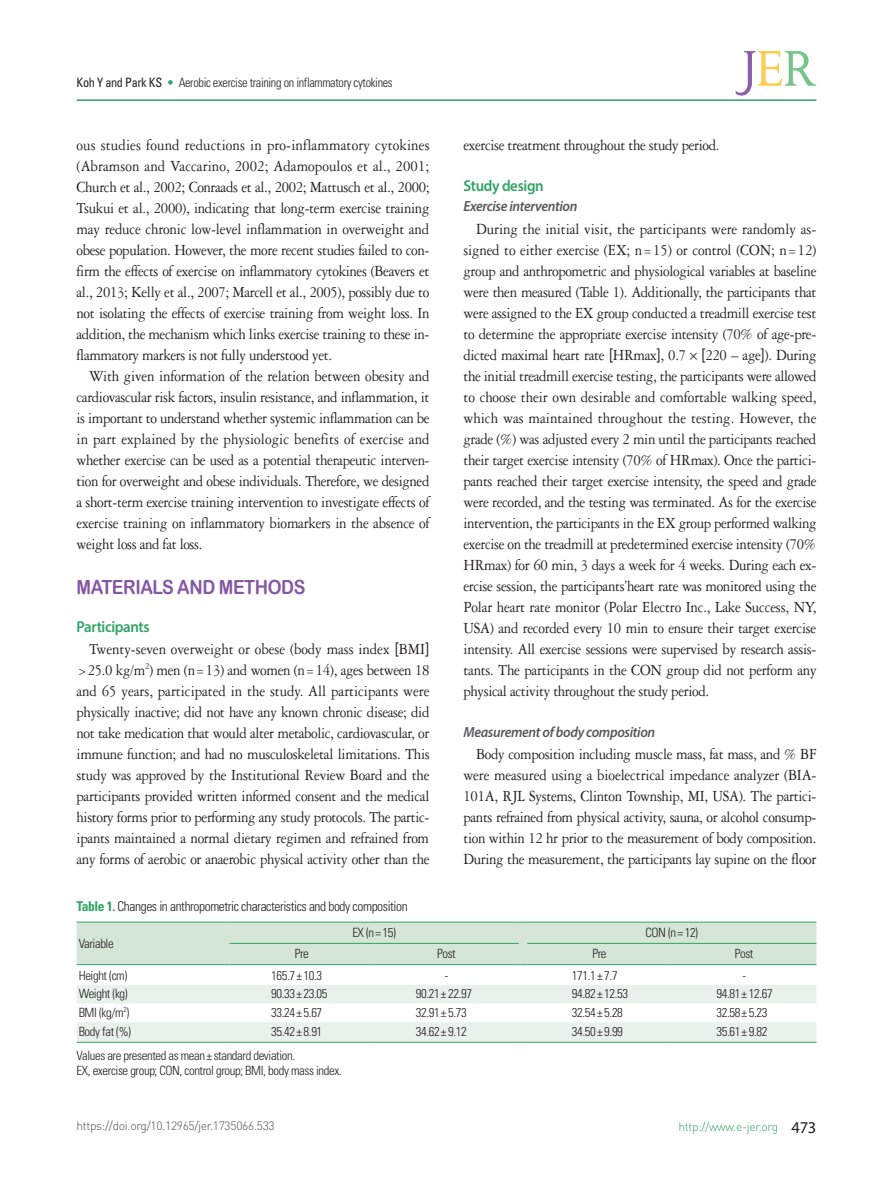
<style>
.page{position:relative;width:893px;height:1191px;background:#fff}
.page>*{position:absolute;margin:0;border:0;box-sizing:border-box;transform-origin:0 0}
.본문_대제목{font:19.5px "Arial Rounded MT Bold";letter-spacing:-.025em;color:#8458a4;scale:.9 1}
.본문_영문{font:16.5px/21px "Garamond 3 LT Std";letter-spacing:-.025em;color:#231f20;text-align:justify;scale:.9 1}
.본문_중제목{font:600 15.75px "Myriad Pro";letter-spacing:-.025em;color:#30a463;scale:.95 1}
.본문_소제목{font:italic 600 14.7px "Myriad Pro";letter-spacing:-.025em;color:#57585a;scale:.95 1}
.표제목_그림설명{font:300 condensed 13.5px "Univers LT Std";letter-spacing:-.03em;color:#231f20}
.하시라{font:300 condensed 12.9px "Univers LT Std";letter-spacing:-.025em;color:#231f20;scale:.95 1}
.표본문{font:300 condensed 12.75px "Univers LT Std";letter-spacing:-.03em;color:#231f20}
.t1{font:300 12px "DIN Pro";letter-spacing:-.025em;color:#4b4c4d}
.t2{font:300 12px "DIN Pro";letter-spacing:-.025em;color:#30a463}
.s1{font-weight:400}
.s2{color:#30a463}
.s3{font-family:"Segoe UI"}
.s4{font-family:"Minion Pro";font-size:15.3px}
.s5{font-weight:700;color:#30a463}
.s6{font-family:"Myriad Pro";font-weight:400;font-size:16.5px;color:#231f20}
</style>
<div class="page">
<svg style="left:736px;top:51px;width:80px;height:45px"></svg>
<hr style="left:77px;top:99px;width:739px;height:2px;background:#30a463">
<svg style="left:77px;top:922px;width:739px;height:43px;background:#cde2d1"></svg>
<hr style="left:527px;top:964px;width:145px;height:1px;background:#30a463">
<hr style="left:672px;top:964px;width:144px;height:1px;background:#30a463">
<svg style="left:77px;top:985px;width:739px;height:58px"></svg>
<hr style="left:527px;top:1042px;width:145px;height:1px;background:#30a463">
<hr style="left:672px;top:1042px;width:144px;height:1px;background:#30a463">
<p class="하시라" style="left:77px;top:74px;width:334px"><span class="s1">Koh Y and Park KS</span> <span class="s2">•</span> Aerobic exercise training on inflammatory cytokines</p>
<p class="본문_영문" style="left:77px;top:134px;width:394px">ous studies found reductions in pro-inflammatory cytokines (Abramson and Vaccarino, 2002; Adamopoulos et al., 2001; Church et al., 2002; Conraads et al., 2002; Mattusch et al., 2000; Tsukui et al., 2000), indicating that long-term exercise training may reduce chronic low-level inflammation in overweight and obese population. However, the more recent studies failed to con&shy;firm the effects of exercise on inflammatory cytokines (Beavers et al., 2013; Kelly et al., 2007; Marcell et al., 2005), possibly due to not isolating the effects of exercise training from weight loss. In addition, the mechanism which links exercise training to these in&shy;flammatory markers is not fully understood yet.</p>
<p class="본문_영문" style="left:77px;top:365px;width:394px;text-indent:13px">With given information of the relation between obesity and cardiovascular risk factors, insulin resistance, and inflammation, it is important to understand whether systemic inflammation can be in part explained by the physiologic benefits of exercise and whether exercise can be used as a potential therapeutic interven&shy;tion for overweight and obese individuals. Therefore, we designed a short-term exercise training intervention to investigate effects of exercise training on inflammatory biomarkers in the absence of weight loss and fat loss.</p>
<p class="본문_대제목" style="left:77px;top:575px;width:256px">MATERIALS AND METHODS</p>
<p class="본문_중제목" style="left:77px;top:617px;width:79px">Participants</p>
<p class="본문_영문" style="left:77px;top:638px;width:394px;text-indent:13px">Twenty-seven overweight or obese (body mass index <span class="s3">[</span>BMI<span class="s3">] </span>&gt;25.0 kg/m<sup>2</sup>) men (n=13) and women (n=14), ages between 18 and 65 years, participated in the study. All participants were physically inactive; did not have any known chronic disease; did not take medication that would alter metabolic, cardiovascular, or immune function; and had no musculoskeletal limitations. This study was approved by the Institutional Review Board and the participants provided written informed consent and the medical history forms prior to performing any study protocols. The partic&shy;ipants maintained a normal dietary regimen and refrained from any forms of aerobic or anaerobic physical activity other than the</p>
<p class="본문_영문" style="left:463px;top:134px;width:286px">exercise treatment throughout the study period.</p>
<p class="본문_중제목" style="left:463px;top:176px;width:86px">Study design</p>
<p class="본문_소제목" style="left:463px;top:197px;width:122px">Exercise intervention</p>
<p class="본문_영문" style="left:463px;top:218px;width:394px;text-indent:13px">During the initial visit, the participants were randomly as&shy;signed to either exercise (EX; n=15) or control (CON; n=12) group and anthropometric and physiological variables at baseline were then measured (Table 1). Additionally, the participants that were assigned to the EX group conducted a treadmill exercise test to determine the appropriate exercise intensity (70% of age-pre&shy;dicted maximal heart rate <span class="s3">[</span>HRmax<span class="s3">]</span>, 0.7 <span class="s4">×</span> <span class="s3">[</span>220 – age<span class="s3">]</span>). During the initial treadmill exercise testing, the participants were allowed to choose their own desirable and comfortable walking speed, which was maintained throughout the testing. However, the grade (%) was adjusted every 2 min until the participants reached their target exercise intensity (70% of HRmax). Once the partici&shy;pants reached their target exercise intensity, the speed and grade were recorded, and the testing was terminated. As for the exercise intervention, the participants in the EX group performed walking exercise on the treadmill at predetermined exercise intensity (70% HRmax) for 60 min, 3 days a week for 4 weeks. During each ex&shy;ercise session, the participants’heart rate was monitored using the Polar heart rate monitor (Polar Electro Inc., Lake Success, NY, USA) and recorded every 10 min to ensure their target exercise intensity. All exercise sessions were supervised by research assis&shy;tants. The participants in the CON group did not perform any physical activity throughout the study period.</p>
<p class="본문_소제목" style="left:463px;top:722px;width:203px">Measurement of body composition</p>
<p class="본문_영문" style="left:463px;top:743px;width:394px;text-indent:13px">Body composition including muscle mass, fat mass, and % BF were measured using a bioelectrical impedance analyzer (BIA-101A, RJL Systems, Clinton Township, MI, USA). The partici&shy;pants refrained from physical activity, sauna, or alcohol consump&shy;tion within 12 hr prior to the measurement of body composition.<br>During the measurement, the participants lay supine on the floor</p>
<p class="표제목_그림설명" style="left:77px;top:898px;width:333px"><span class="s5">Table 1.</span> Changes in anthropometric characteristics and body composition</p>
<p class="표본문" style="left:79px;top:935px;width:37px">Variable</p>
<p class="표본문" style="left:352px;top:924px;width:45px">EX (n= 15)</p>
<p class="표본문" style="left:646px;top:924px;width:54px">CON (n= 12)</p>
<p class="표본문" style="left:295px;top:946px;width:16px">Pre</p>
<p class="표본문" style="left:437px;top:946px;width:20px">Post</p>
<p class="표본문" style="left:592px;top:946px;width:16px">Pre</p>
<p class="표본문" style="left:735px;top:946px;width:20px">Post</p>
<p class="표본문" style="left:79px;top:967px;width:50px">Height (cm)</p>
<p class="표본문" style="left:271px;top:967px;width:53px">165.7± 10.3</p>
<p class="표본문" style="left:445px;top:967px;width:5px">-</p>
<p class="표본문" style="left:572px;top:967px;width:47px">171.1± 7.7</p>
<p class="표본문" style="left:742px;top:967px;width:5px">-</p>
<p class="표본문" style="left:79px;top:986px;width:51px">Weight (kg)</p>
<p class="표본문" style="left:271px;top:986px;width:58px">90.33± 23.05</p>
<p class="표본문" style="left:416px;top:986px;width:58px">90.21± 22.97</p>
<p class="표본문" style="left:572px;top:986px;width:58px">94.82± 12.53</p>
<p class="표본문" style="left:716px;top:986px;width:58px">94.81± 12.67</p>
<p class="표본문" style="left:79px;top:1005px;width:52px">BMI (kg/m<sup>2</sup>)</p>
<p class="표본문" style="left:271px;top:1005px;width:53px">33.24± 5.67</p>
<p class="표본문" style="left:416px;top:1005px;width:53px">32.91± 5.73</p>
<p class="표본문" style="left:572px;top:1005px;width:53px">32.54± 5.28</p>
<p class="표본문" style="left:716px;top:1005px;width:53px">32.58± 5.23</p>
<p class="표본문" style="left:79px;top:1023px;width:54px">Body fat (%)</p>
<p class="표본문" style="left:271px;top:1023px;width:53px">35.42± 8.91</p>
<p class="표본문" style="left:416px;top:1023px;width:53px">34.62± 9.12</p>
<p class="표본문" style="left:572px;top:1023px;width:53px">34.50± 9.99</p>
<p class="표본문" style="left:716px;top:1023px;width:53px">35.61± 9.82</p>
<p class="표본문" style="left:77px;top:1047px;width:220px">Values are presented as mean± standard deviation.</p>
<p class="표본문" style="left:77px;top:1062px;width:267px">EX, exercise group; CON, control group; BMI, body mass index.</p>
<p class="t1" style="left:77px;top:1118px;width:200px">https://doi.org/10.12965/jer.1735066.533</p>
<p class="t2" style="left:678px;top:1118px;width:139px">http://www.e-jer.org <span class="s6">473</span></p>
</div>
